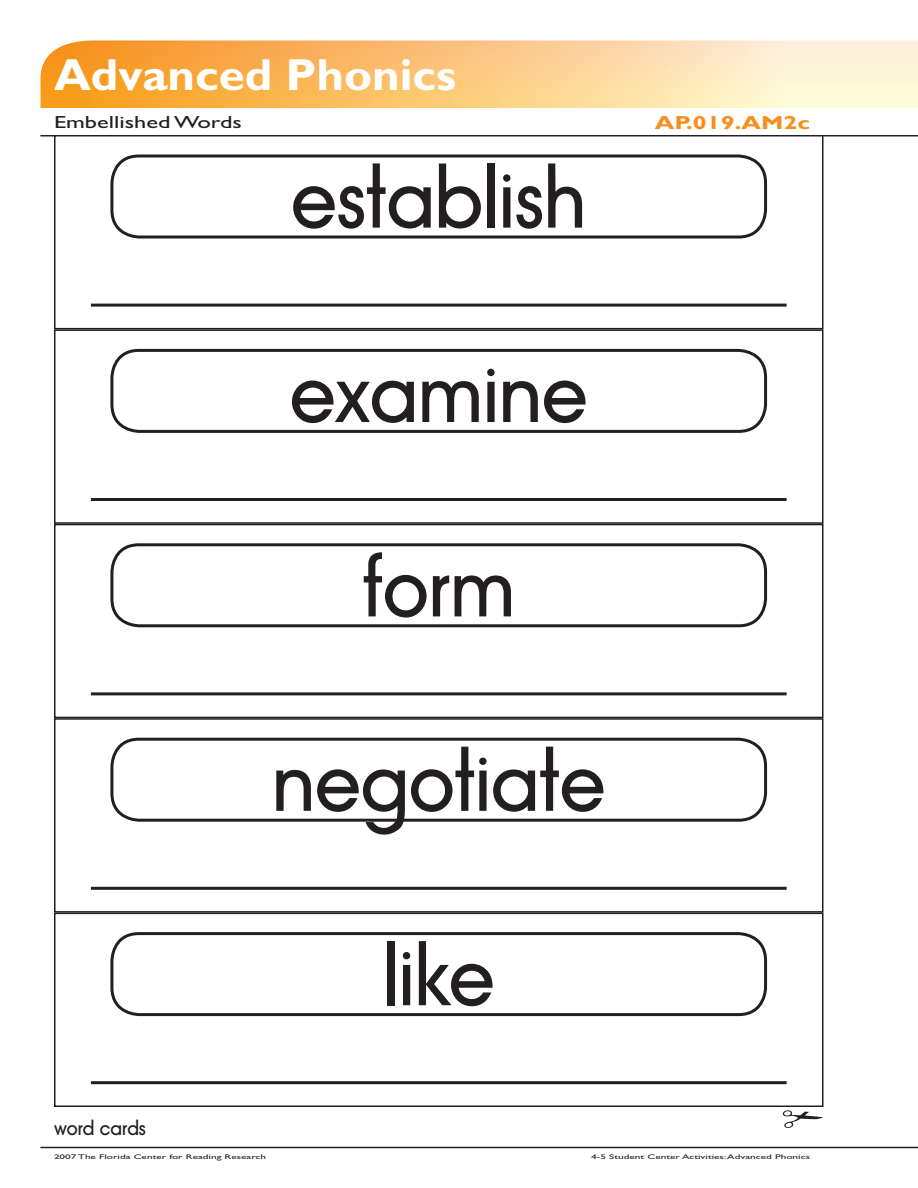
<style>
.page{position:relative;width:918px;height:1188px;background:#fff}
.page>*{position:absolute;margin:0;border:0;box-sizing:border-box;transform-origin:0 0}
.t1{font:75px "Avant Garde Medium Modified";color:#231f20}
.t2{font:700 45px "Gill Sans MT Modified";color:#fff;scale:1.05 1}
.t3{font:700 18.9px "Gill Sans MT Modified";color:#f68f1e;scale:1.33 1}
.t4{font:18px "Avant Garde Medium Modified";color:#231f20}
.t5{font:17.55px "Gill Sans MT Modified";color:#231f20;scale:1.39 1}
.t6{font:6.75px "Gill Sans MT Modified";color:#231f20;scale:1.67 1}
</style>
<div class="page">
<hr style="left:40px;top:1147px;width:878px;height:1px;background:#231f20">
<hr style="left:40px;top:135px;width:878px;height:1px;background:#231f20">
<svg style="left:40px;top:40px;width:878px;height:68px;background:#fbcb84"></svg>
<div style="left:54px;top:135px;width:770px;height:194px;border:2px solid #231f20"></div>
<hr style="left:91px;top:304px;width:696px;height:3px;background:#231f20">
<div style="left:110px;top:154px;width:657px;height:84px;border:3px solid #231f20;border-radius:27px"></div>
<div style="left:54px;top:329px;width:770px;height:195px;border:2px solid #231f20"></div>
<hr style="left:91px;top:498px;width:696px;height:3px;background:#231f20">
<div style="left:110px;top:349px;width:657px;height:84px;border:3px solid #231f20;border-radius:27px"></div>
<div style="left:54px;top:524px;width:770px;height:194px;border:2px solid #231f20"></div>
<hr style="left:91px;top:692px;width:696px;height:3px;background:#231f20">
<div style="left:110px;top:543px;width:657px;height:84px;border:3px solid #231f20;border-radius:27px"></div>
<div style="left:54px;top:718px;width:770px;height:195px;border:2px solid #231f20"></div>
<hr style="left:91px;top:887px;width:696px;height:3px;background:#231f20">
<div style="left:110px;top:738px;width:657px;height:84px;border:3px solid #231f20;border-radius:27px"></div>
<div style="left:54px;top:913px;width:770px;height:194px;border:2px solid #231f20"></div>
<hr style="left:91px;top:1081px;width:696px;height:3px;background:#231f20">
<div style="left:110px;top:932px;width:657px;height:84px;border:3px solid #231f20;border-radius:27px"></div>
<svg style="left:783px;top:1110px;width:40px;height:18px"></svg>
<h2 class="t2" style="left:54px;top:48px;width:385px">Advanced Phonics</h2>
<p class="t5" style="left:54px;top:112px;width:137px">Embellished Words</p>
<p class="t3" style="left:655px;top:111px;width:118px">AP.019.AM2c</p>
<p class="t1" style="left:291px;top:155px;width:297px">establish</p>
<p class="t1" style="left:290px;top:350px;width:299px">examine</p>
<p class="t1" style="left:362px;top:544px;width:155px">form</p>
<p class="t1" style="left:272px;top:739px;width:335px">negotiate</p>
<p class="t4" style="left:54px;top:1118px;width:93px">word cards</p>
<p class="t1" style="left:383px;top:933px;width:113px">like</p>
<p class="t6" style="left:54px;top:1153px;width:128px">2007 The Florida Center for Reading Research</p>
<p class="t6" style="left:591px;top:1153px;width:132px">4-5 Student Center Activities: Advanced Phonics</p>
</div>
